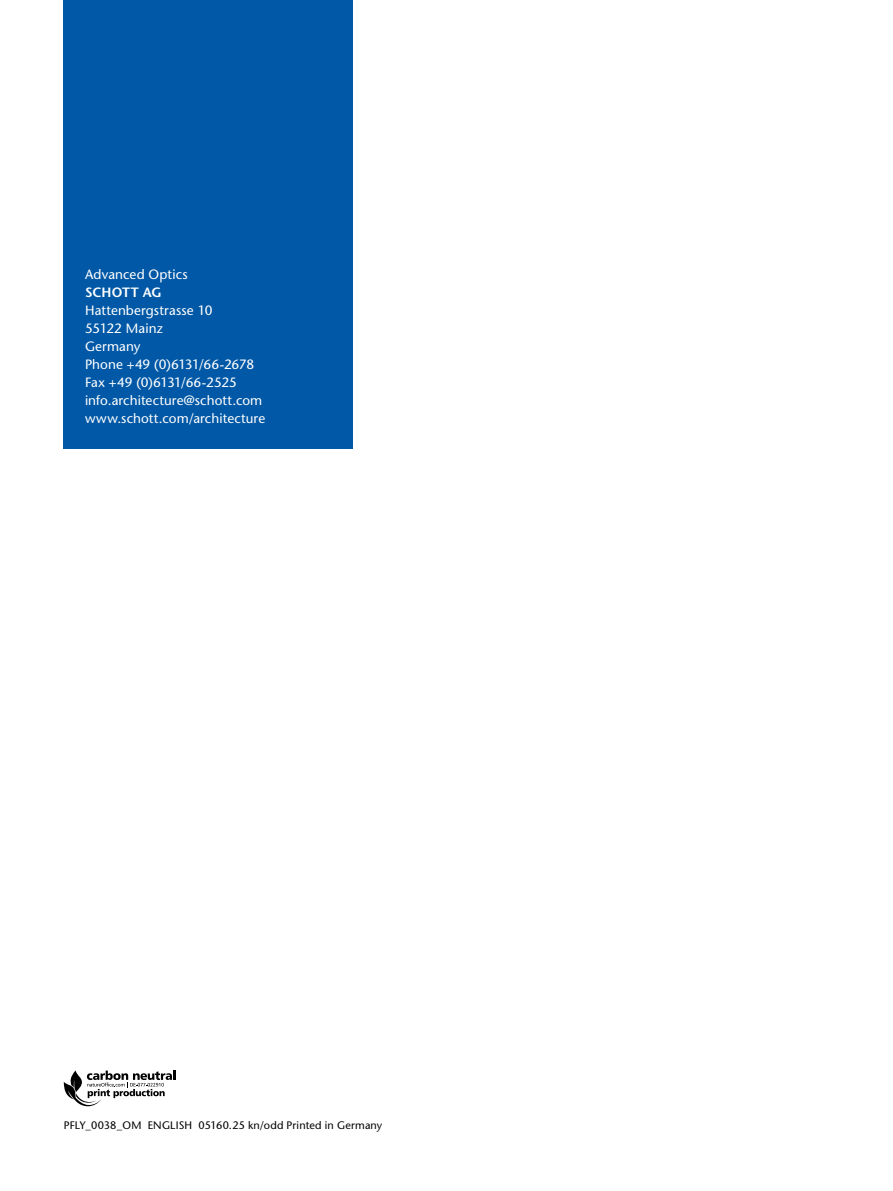
<style>
.page{position:relative;width:893px;height:1191px;background:#fff}
.page>*{position:absolute;margin:0;border:0;box-sizing:border-box;transform-origin:0 0}
.t1{font:500 13.5px/18px "Stone Sans Std";letter-spacing:.005em;color:#fff}
.t2{font:600 13.5px "Stone Sans Std";color:#fff}
.t3{font:500 10.8px "Stone Sans Std";letter-spacing:.015em;color:#000}
</style>
<div class="page">
<svg style="left:64px;top:1070px;width:111px;height:36px"></svg>
<div style="left:64px;top:0;width:289px;height:449px;background:#0058a6"></div>
<p class="t1" style="left:85px;top:265px;width:104px">Advanced Optics</p>
<p class="t2" style="left:85px;top:284px;width:78px">SCHOTT AG</p>
<p class="t1" style="left:85px;top:301px;width:182px">Hattenbergstrasse 10<br>55122 Mainz<br>Germany<br>Phone +49 (0)6131/66-2678<br>Fax +49 (0)6131/66-2525 info.architecture@schott.com www.schott.com/architecture</p>
<p class="t3" style="left:64px;top:1119px;width:320px">PFLY_0038_OM ENGLISH 05160.25 kn/odd Printed in Germany</p>
</div>
